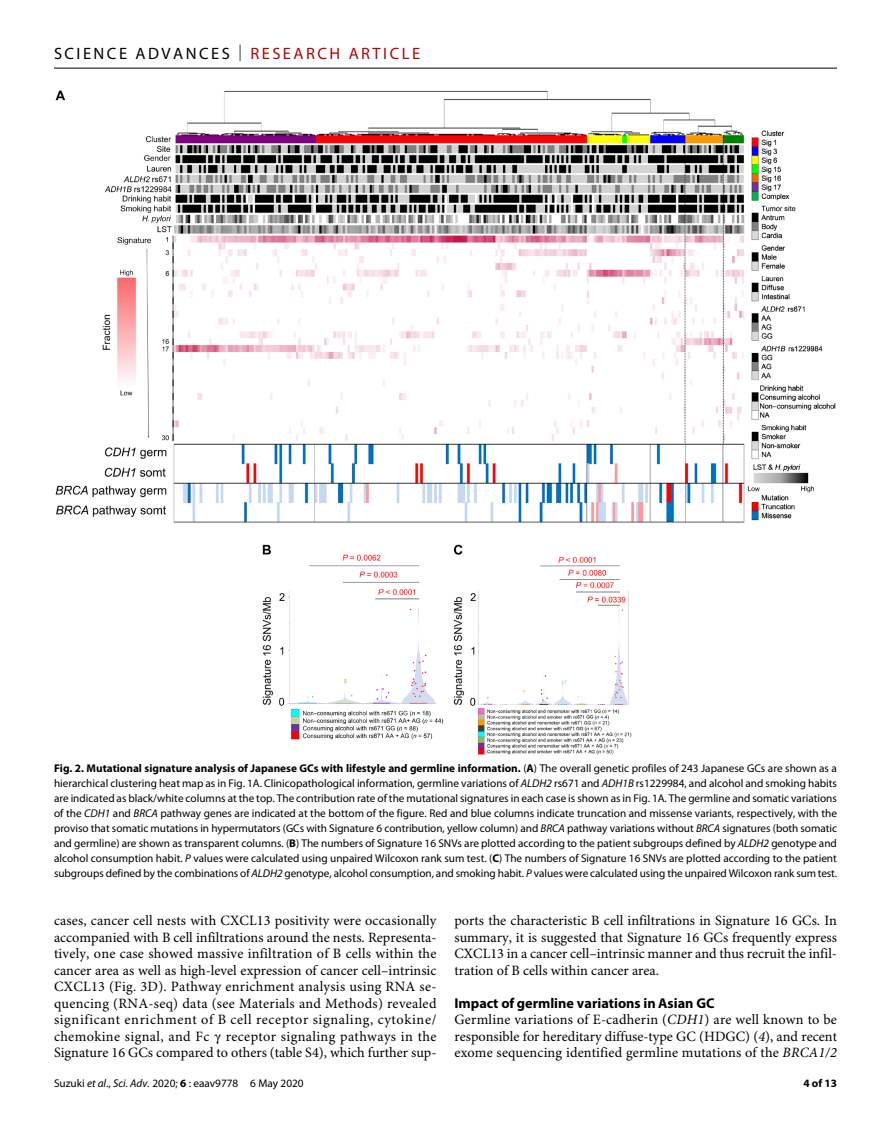
<style>
.page{position:relative;width:891px;height:1134px;background:#fff}
.page>*{position:absolute;margin:0;border:0;box-sizing:border-box;transform-origin:0 0}
.t1{font:16.5px "Myriad Pro";letter-spacing:.15em;color:#000}
.t2{font:14.25px/16.5px "Minion Pro";color:#000;text-align:justify}
.t3{font:700 14.25px "Myriad Pro";color:#000}
.t4{font:11.25px/15px "Myriad Pro";letter-spacing:-.005em;color:#000;text-align:justify}
.t5{font:700 11.25px "Myriad Pro";color:#000}
.s1{font-weight:300}
.s2{color:#b10508}
.s3{font-weight:700}
.s4{font-style:italic}
</style>
<div class="page">
<hr style="left:54px;top:68px;width:783px;height:1px;background:#000">
<img style="left:55px;top:90px;width:781px;height:665px">
<h1 class="t1" style="left:54px;top:40px;width:368px">SCIENCE ADVANCES <span class="s1">|</span> <span class="s2">RESEARCH ARTICLE</span></h1>
<p class="t4" style="left:54px;top:760px;width:785px"><span class="s3">Fig. 2. Mutational signature analysis of Japanese GCs with lifestyle and germline information.</span> (<span class="s3">A</span>) The overall genetic profiles of 243 Japanese GCs are shown as a hierarchical clustering heat map as in Fig. 1A. Clinicopathological information, germline variations of <span class="s4">ALDH2</span> rs671 and <span class="s4">ADH1B</span> rs1229984, and alcohol and smoking habits are indicated as black/white columns at the top. The contribution rate of the mutational signatures in each case is shown as in Fig. 1A. The germline and somatic variations of the <span class="s4">CDH1</span> and <span class="s4">BRCA</span> pathway genes are indicated at the bottom of the figure. Red and blue columns indicate truncation and missense variants, respectively, with the proviso that somatic mutations in hypermutators (GCs with Signature 6 contribution, yellow column) and <span class="s4">BRCA</span> pathway variations without <span class="s4">BRCA</span> signatures (both somatic and germline) are shown as transparent columns. (<span class="s3">B</span>) The numbers of Signature 16 SNVs are plotted according to the patient subgroups defined by <span class="s4">ALDH2</span> genotype and alcohol consumption habit. <span class="s4">P</span> values were calculated using unpaired Wilcoxon rank sum test. (<span class="s3">C</span>) The numbers of Signature 16 SNVs are plotted according to the patient subgroups defined by the combinations of <span class="s4">ALDH2</span> genotype, alcohol consumption, and smoking habit. <span class="s4">P</span> values were calculated using the unpaired Wilcoxon rank sum test.</p>
<p class="t2" style="left:54px;top:914px;width:384px">cases, cancer cell nests with CXCL13 positivity were occasionally accompanied with B cell infiltrations around the nests. Representa&shy;tively, one case showed massive infiltration of B cells within the cancer area as well as high-level expression of cancer cell–intrinsic CXCL13 (Fig. 3D). Pathway enrichment analysis using RNA se&shy;quencing (RNA-seq) data (see Materials and Methods) revealed significant enrichment of B cell receptor signaling, cytokine/ chemokine signal, and Fc receptor signaling pathways in the Signature 16 GCs compared to others (table S4), which further sup-</p>
<p class="t2" style="left:454px;top:914px;width:384px">ports the characteristic B cell infiltrations in Signature 16 GCs. In summary, it is suggested that Signature 16 GCs frequently express CXCL13 in a cancer cell–intrinsic manner and thus recruit the infil&shy;tration of B cells within cancer area.</p>
<p class="t3" style="left:454px;top:992px;width:262px">Impact of germline variations in Asian GC</p>
<p class="t2" style="left:455px;top:1013px;width:384px">Germline variations of E-cadherin (<span class="s4">CDH1</span>) are well known to be responsible for hereditary diffuse-type GC (HDGC) (<span class="s4">4</span>), and recent exome sequencing identified germline mutations of the <span class="s4">BRCA1/2</span></p>
<p class="t4" style="left:54px;top:1076px;width:251px">Suzuki <span class="s4">et al</span>., <span class="s4">Sci. Adv.</span> 2020; <span class="s3">6</span> : eaav9778 6 May 2020</p>
<p class="t5" style="left:803px;top:1074px;width:35px">4 of 13</p>
</div>
